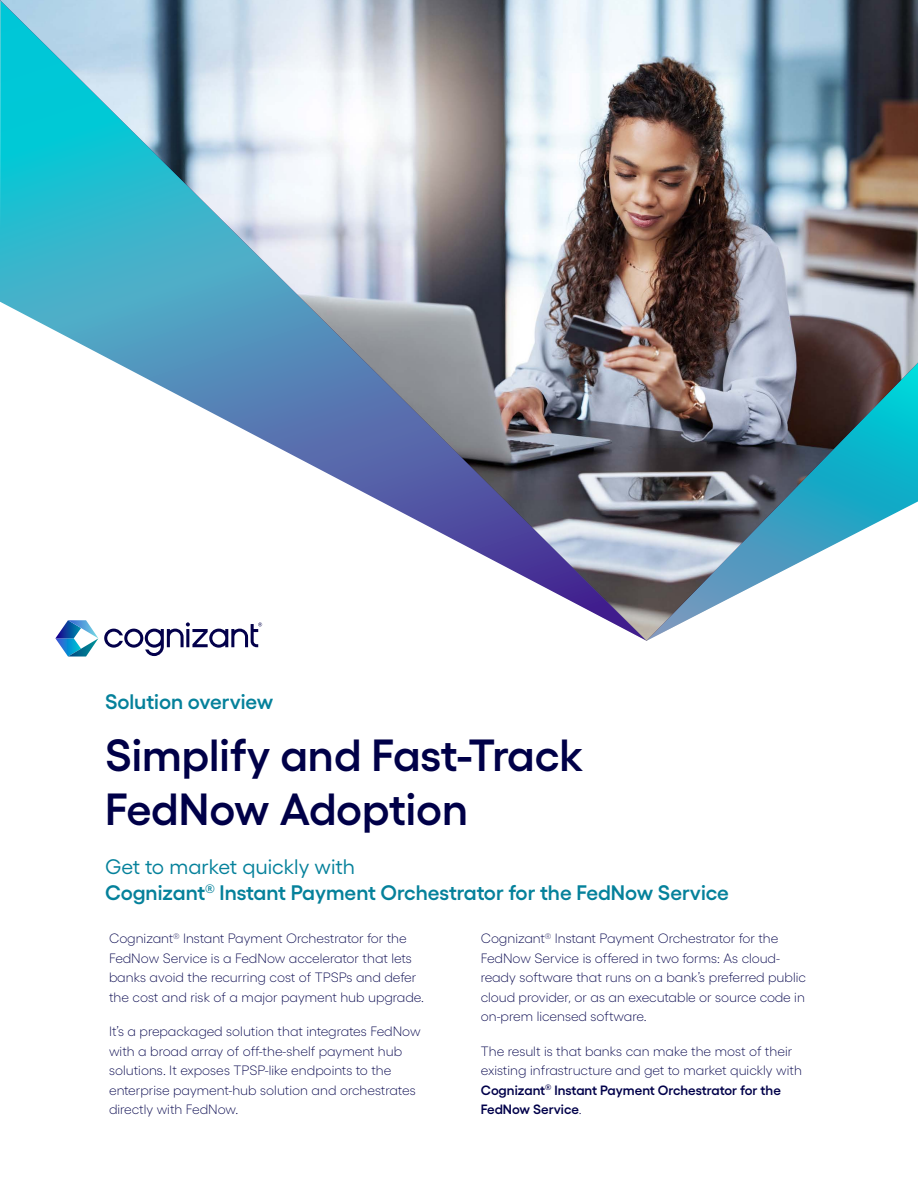
<style>
.page{position:relative;width:918px;height:1188px;background:#fff}
.page>*{position:absolute;margin:0;border:0;box-sizing:border-box;transform-origin:0 0}
.t1{font:600 45px/54px "Gellix";color:#000048}
.t2{font:600 21px/25.2px "Gellix";color:#05819b}
.t3{font:300 13.5px/19.5px "Gellix";color:#00004a}
.s1{font-weight:400}
.s2{font-weight:600}
</style>
<div class="page">
<img style="left:0;top:0;width:918px;height:641px">
<svg style="left:104px;top:622px;width:158px;height:34px"></svg>
<svg style="left:55px;top:620px;width:43px;height:37px"></svg>
<h2 class="t2" style="left:105px;top:687px;width:170px">Solution overview</h2>
<h1 class="t1" style="left:105px;top:723px;width:480px">Simplify and Fast-Track<br>FedNow Adoption</h1>
<h2 class="t2" style="left:105px;top:852px;width:626px"><span class="s1">Get to market quickly with<br></span>Cognizant<sup>®</sup> Instant Payment Orchestrator for the FedNow Service</h2>
<p class="t3" style="left:109px;top:928px;width:316px">Cognizant<sup>®</sup> Instant Payment Orchestrator for the FedNow Service is a FedNow accelerator that lets banks avoid the recurring cost of TPSPs and defer the cost and risk of a major payment hub upgrade.</p>
<p class="t3" style="left:109px;top:1021px;width:313px">It’s a prepackaged solution that integrates FedNow with a broad array of off-the-shelf payment hub solutions. It exposes TPSP-like endpoints to the enterprise payment-hub solution and orchestrates directly with FedNow.</p>
<p class="t3" style="left:481px;top:928px;width:327px">Cognizant<sup>®</sup> Instant Payment Orchestrator for the FedNow Service is offered in two forms: As cloud&shy;ready software that runs on a bank’s preferred public cloud provider, or as an executable or source code in on-prem licensed software.</p>
<p class="t3" style="left:481px;top:1040px;width:323px">The result is that banks can make the most of their existing infrastructure and get to market quickly with <span class="s2">Cognizant</span><sup>®</sup> <span class="s2">Instant Payment Orchestrator for the FedNow Service</span>.</p>
</div>
